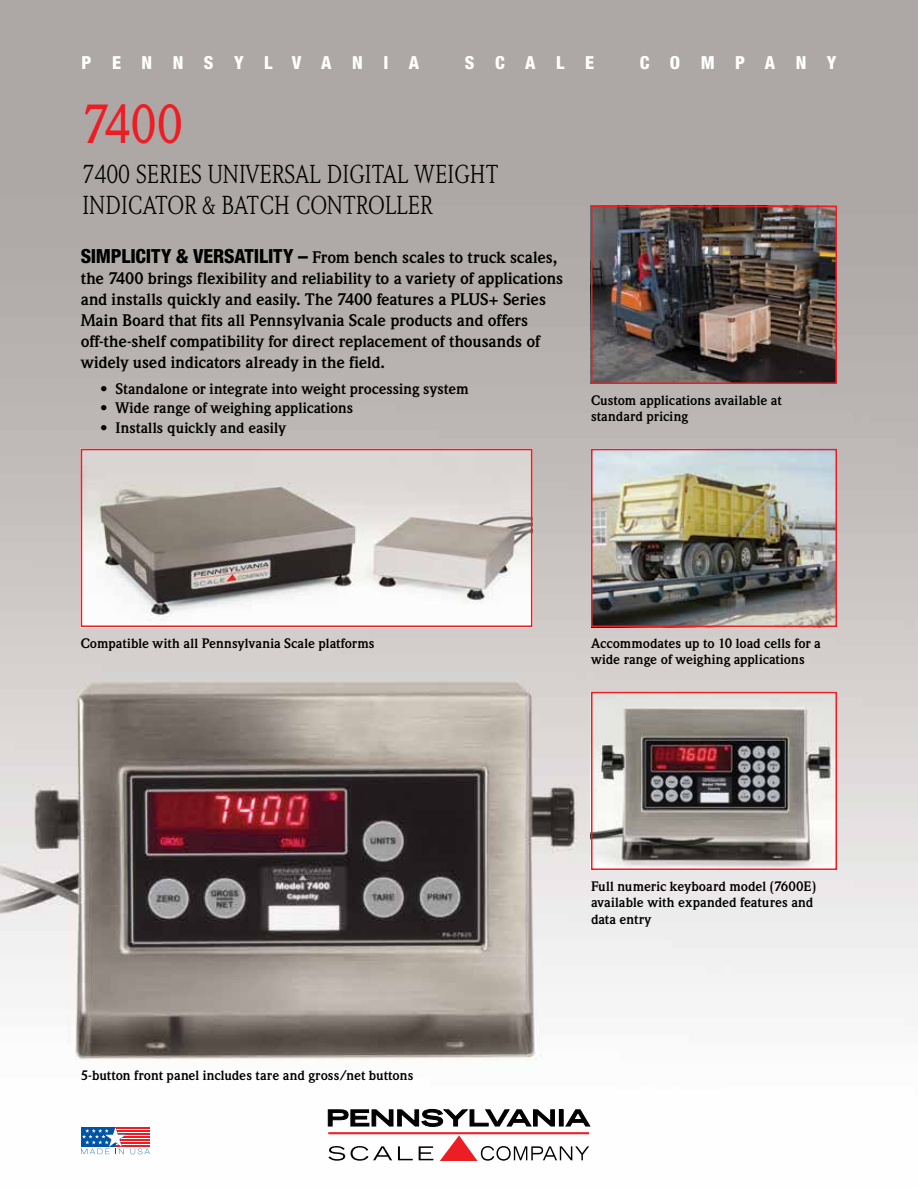
<style>
.page{position:relative;width:918px;height:1188px;background:#fff}
.page>*{position:absolute;margin:0;border:0;box-sizing:border-box;transform-origin:0 0}
.t1{font:500 54px "Weidemann";color:#ed1d24;scale:.9 1}
.t2{font:25.5px/31.5px "Weidemann";color:#000;scale:.9 1}
.t3{font:800 condensed 18px "Helvetica Neue";letter-spacing:1.14em;color:#fff}
.t4{font:700 16.5px/21px "Weidemann";letter-spacing:-.005em;color:#000}
.t5{font:700 15px "Weidemann";color:#000}
.t6{font:700 13.5px/16.5px "Weidemann";color:#000}
.s1{font-family:"Helvetica Neue";font-weight:800;font-stretch:condensed;font-size:19.5px}
</style>
<div class="page">
<img style="left:0;top:0;width:918px;height:1161px">
<svg style="left:81px;top:1127px;width:69px;height:27px"></svg>
<svg style="left:328px;top:1109px;width:227px;height:18px"></svg>
<div style="left:559px;top:1110px;width:4px;height:16px;border:1px solid #000"></div>
<svg style="left:565px;top:1109px;width:25px;height:17px"></svg>
<svg style="left:328px;top:1146px;width:17px;height:15px"></svg>
<svg style="left:351px;top:1146px;width:41px;height:15px"></svg>
<svg style="left:398px;top:1146px;width:15px;height:14px"></svg>
<svg style="left:419px;top:1146px;width:14px;height:14px"></svg>
<svg style="left:440px;top:1135px;width:149px;height:26px"></svg>
<hr style="left:328px;top:1132px;width:261px;height:2px;background:#ed1d24">
<img style="left:594px;top:452px;width:240px;height:172px">
<div style="left:591px;top:449px;width:246px;height:178px;border:2px solid #ed1d24"></div>
<img style="left:84px;top:452px;width:445px;height:172px">
<div style="left:81px;top:449px;width:451px;height:178px;border:2px solid #ed1d24"></div>
<img style="left:594px;top:209px;width:240px;height:172px">
<div style="left:591px;top:206px;width:246px;height:178px;border:2px solid #ed1d24"></div>
<img style="left:594px;top:695px;width:240px;height:172px">
<div style="left:591px;top:692px;width:246px;height:178px;border:2px solid #ed1d24"></div>
<p class="t3" style="left:81px;top:51px;width:339px">PENNSYLVANIA</p>
<p class="t3" style="left:465px;top:51px;width:131px">SCALE</p>
<p class="t3" style="left:640px;top:51px;width:198px">COMPANY</p>
<h1 class="t1" style="left:82px;top:92px;width:114px">7400</h1>
<h2 class="t2" style="left:82px;top:158px;width:464px">7400 SERIES UNIVERSAL DIGITAL WEIGHT<br>INDICATOR &amp; BATCH CONTROLLER</h2>
<p class="t4" style="left:81px;top:247px;width:484px"><span class="s1">SIMPLICITY &amp; VERSATILITY –</span> From bench scales to truck scales, the 7400 brings flexibility and reliability to a variety of applications and installs quickly and easily. The 7400 features a PLUS+ Series Main Board that fits all Pennsylvania Scale products and offers off-the-shelf compatibility for direct replacement of thousands of widely used indicators already in the field.</p>
<p class="t5" style="left:100px;top:380px;width:370px">• Standalone or integrate into weight processing system</p>
<p class="t5" style="left:100px;top:399px;width:255px">• Wide range of weighing applications</p>
<p class="t5" style="left:100px;top:419px;width:187px">• Installs quickly and easily</p>
<p class="t6" style="left:591px;top:392px;width:192px">Custom applications available at standard pricing</p>
<p class="t6" style="left:81px;top:635px;width:296px">Compatible with all Pennsylvania Scale platforms</p>
<p class="t6" style="left:81px;top:1067px;width:334px">5-button front panel includes tare and gross/net buttons</p>
<p class="t6" style="left:591px;top:635px;width:231px">Accommodates up to 10 load cells for a wide range of weighing applications</p>
<p class="t6" style="left:591px;top:878px;width:227px">Full numeric keyboard model (7600E) available with expanded features and data entry</p>
</div>
